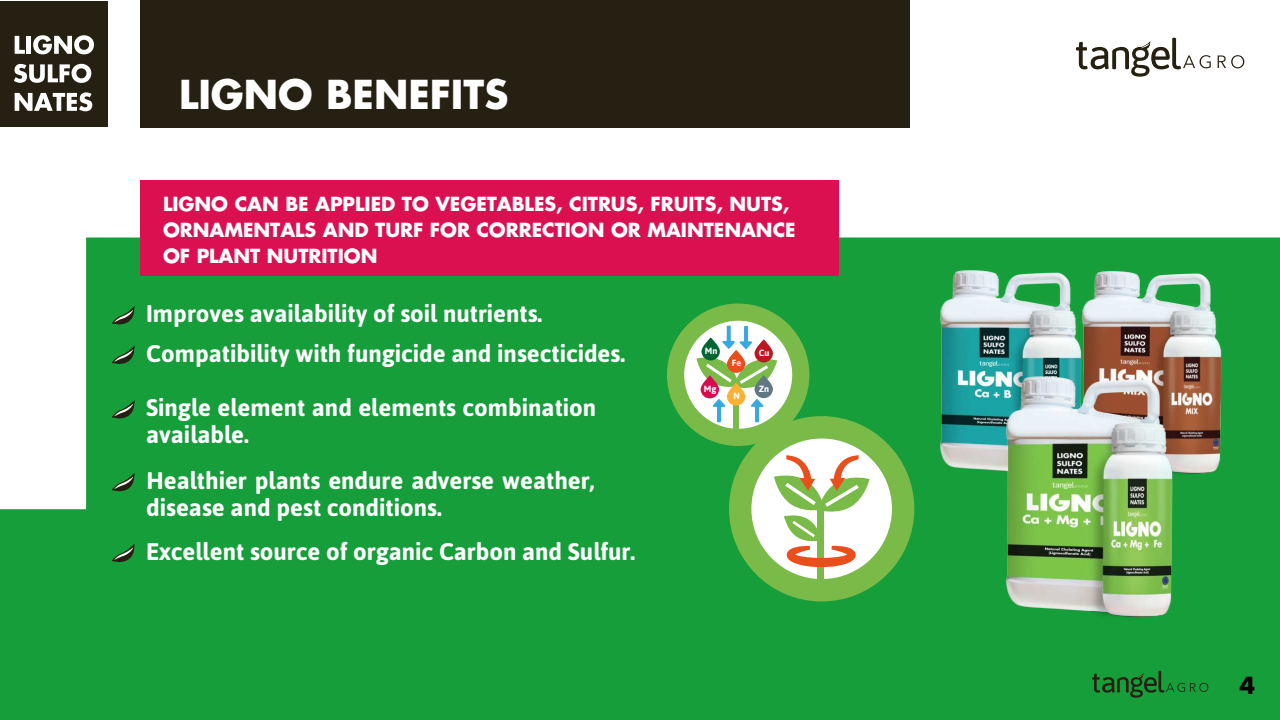
<style>
.page{position:relative;width:1280px;height:720px;background:#fff}
.page>*{position:absolute;margin:0;border:0;box-sizing:border-box;transform-origin:0 0}
.t1{font:39px "Futura Koyu";color:#fff}
.t2{font:700 24px/26.8px "Asap";color:#fff}
.t3{font:23px "Futura Koyu";color:#000}
.t4{font:19px/26px "Futura Koyu";color:#fff}
.t5{font:700 9px "Asap";color:#fff}
</style>
<div class="page">
<div style="left:0;top:237px;width:1280px;height:483px;background:#159e3a"></div>
<img style="left:929px;top:264px;width:142px;height:219px">
<div style="left:140px;top:0;width:770px;height:128px;background:#262012"></div>
<div style="left:140px;top:180px;width:699px;height:96px;background:#db1051"></div>
<div style="left:0;top:2px;width:108px;height:125px;background:#262012"></div>
<svg style="left:15px;top:36px;width:10px;height:18px"></svg>
<div style="left:26px;top:36px;width:5px;height:18px;background:#fff"></div>
<svg style="left:33px;top:35px;width:61px;height:19px"></svg>
<svg style="left:14px;top:64px;width:77px;height:19px"></svg>
<svg style="left:15px;top:92px;width:77px;height:19px"></svg>
<svg style="left:1092px;top:671px;width:116px;height:27px;background:#188331"></svg>
<svg style="left:1076px;top:38px;width:135px;height:39px"></svg>
<svg style="left:1218px;top:55px;width:26px;height:13px"></svg>
<svg style="left:112px;top:306px;width:24px;height:21px"></svg>
<svg style="left:112px;top:346px;width:24px;height:20px"></svg>
<svg style="left:112px;top:400px;width:24px;height:21px"></svg>
<svg style="left:112px;top:473px;width:24px;height:21px"></svg>
<svg style="left:112px;top:544px;width:24px;height:20px"></svg>
<img style="left:1071px;top:264px;width:153px;height:217px">
<img style="left:994px;top:368px;width:182px;height:258px">
<div style="left:667px;top:304px;width:142px;height:142px;background:#79ba49;border-radius:50%"></div>
<div style="left:684px;top:321px;width:108px;height:108px;background:#fff;border-radius:50%"></div>
<div style="left:729px;top:416px;width:185px;height:185px;background:#79ba49;border-radius:50%"></div>
<div style="left:751px;top:439px;width:141px;height:140px;background:#fff;border-radius:50%"></div>
<div style="left:733px;top:384px;width:6px;height:49px;background:#79ba49"></div>
<svg style="left:696px;top:355px;width:81px;height:36px"></svg>
<svg style="left:702px;top:337px;width:18px;height:23px"></svg>
<svg style="left:701px;top:375px;width:18px;height:23px"></svg>
<svg style="left:727px;top:350px;width:18px;height:23px"></svg>
<svg style="left:727px;top:383px;width:18px;height:23px"></svg>
<svg style="left:755px;top:339px;width:18px;height:23px"></svg>
<svg style="left:755px;top:375px;width:18px;height:23px"></svg>
<svg style="left:751px;top:399px;width:13px;height:23px"></svg>
<svg style="left:713px;top:399px;width:13px;height:23px"></svg>
<svg style="left:722px;top:326px;width:30px;height:23px"></svg>
<div style="left:818px;top:507px;width:6px;height:74px;background:#79ba49"></div>
<svg style="left:774px;top:455px;width:96px;height:112px"></svg>
<h1 class="t1" style="left:179px;top:77px;width:331px">LIGNO BENEFITS</h1>
<p class="t4" style="left:163px;top:193px;width:634px">LIGNO CAN BE APPLIED TO VEGETABLES, CITRUS, FRUITS, NUTS,<br>ORNAMENTALS AND TURF FOR CORRECTION OR MAINTENANCE<br>OF PLANT NUTRITION</p>
<p class="t2" style="left:146px;top:302px;width:398px">Improves availability of soil nutrients.</p>
<p class="t2" style="left:146px;top:342px;width:481px">Compatibility with fungicide and insecticides.</p>
<p class="t2" style="left:146px;top:396px;width:452px">Single element and elements combination available.</p>
<p class="t2" style="left:146px;top:469px;width:450px">Healthier plants endure adverse weather, disease and pest conditions.</p>
<p class="t2" style="left:146px;top:540px;width:490px">Excellent source of organic Carbon and Sulfur.</p>
<p class="t5" style="left:705px;top:347px;width:14px">Mn</p>
<p class="t5" style="left:704px;top:385px;width:14px">Mg</p>
<p class="t5" style="left:732px;top:360px;width:11px">Fe</p>
<p class="t5" style="left:733px;top:392px;width:8px">N</p>
<p class="t5" style="left:759px;top:349px;width:12px">Cu</p>
<p class="t5" style="left:759px;top:385px;width:12px">Zn</p>
<p class="t3" style="left:1239px;top:676px;width:17px">4</p>
</div>
